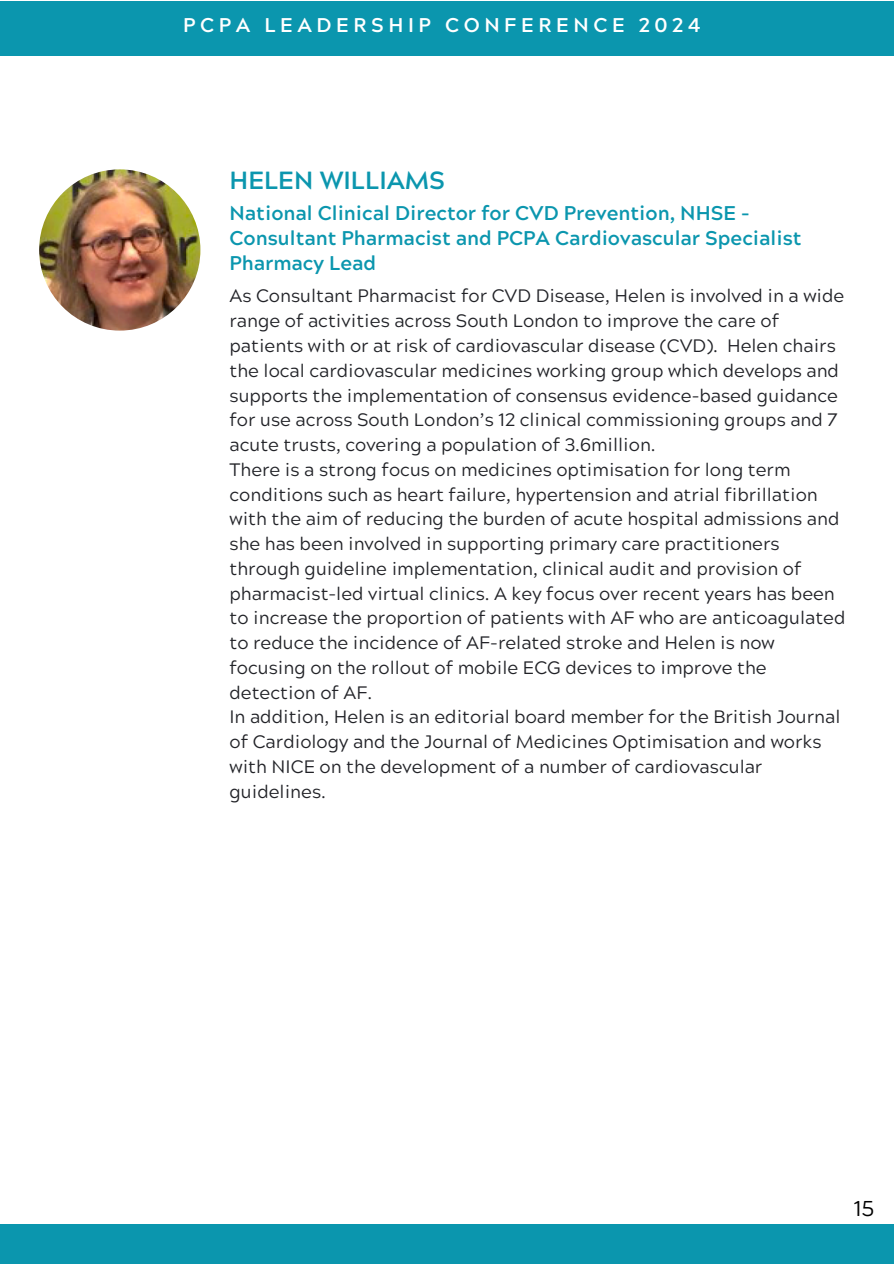
<style>
.page{position:relative;width:894px;height:1264px;background:#fff}
.page>*{position:absolute;margin:0;border:0;box-sizing:border-box;transform-origin:0 0}
.t1{font:700 24.75px "Acherus Grotesque";color:#0b96ae}
.t2{font:21.45px "Acherus Grotesque";color:#000}
.t3{font:700 19.8px/24.8px "Acherus Grotesque";color:#0b96ae}
.t4{font:700 19.8px "Acherus Grotesque";letter-spacing:.23em;color:#fff}
.t5{font:18px/24.8px "Acherus Grotesque";color:#212227}
</style>
<div class="page">
<div style="left:0;top:1224px;width:893px;height:39px;background:#0b96ae"></div>
<img style="left:39px;top:169px;width:161px;height:161px;border-radius:50%">
<div style="left:0;top:1px;width:893px;height:54px;background:#0b96ae"></div>
<p class="t4" style="left:183px;top:17px;width:519px">PCPA LEADERSHIP CONFERENCE 2024</p>
<h1 class="t1" style="left:229px;top:170px;width:217px">HELEN WILLIAMS</h1>
<h3 class="t3" style="left:229px;top:204px;width:573px">National Clinical Director for CVD Prevention, NHSE -<br>Consultant Pharmacist and PCPA Cardiovascular Specialist<br>Pharmacy Lead</h3>
<p class="t5" style="left:229px;top:286px;width:616px">As Consultant Pharmacist for CVD Disease, Helen is involved in a wide range of activities across South London to improve the care of patients with or at risk of cardiovascular disease (CVD). Helen chairs the local cardiovascular medicines working group which develops and supports the implementation of consensus evidence-based guidance for use across South London’s 12 clinical commissioning groups and 7 acute trusts, covering a population of 3.6million.</p>
<p class="t5" style="left:229px;top:459px;width:617px">There is a strong focus on medicines optimisation for long term conditions such as heart failure, hypertension and atrial fibrillation with the aim of reducing the burden of acute hospital admissions and she has been involved in supporting primary care practitioners through guideline implementation, clinical audit and provision of pharmacist-led virtual clinics. A key focus over recent years has been to increase the proportion of patients with AF who are anticoagulated to reduce the incidence of AF-related stroke and Helen is now focusing on the rollout of mobile ECG devices to improve the detection of AF.</p>
<p class="t5" style="left:229px;top:707px;width:612px">In addition, Helen is an editorial board member for the British Journal of Cardiology and the Journal of Medicines Optimisation and works with NICE on the development of a number of cardiovascular guidelines.</p>
<p class="t2" style="left:853px;top:1199px;width:22px">15</p>
</div>
